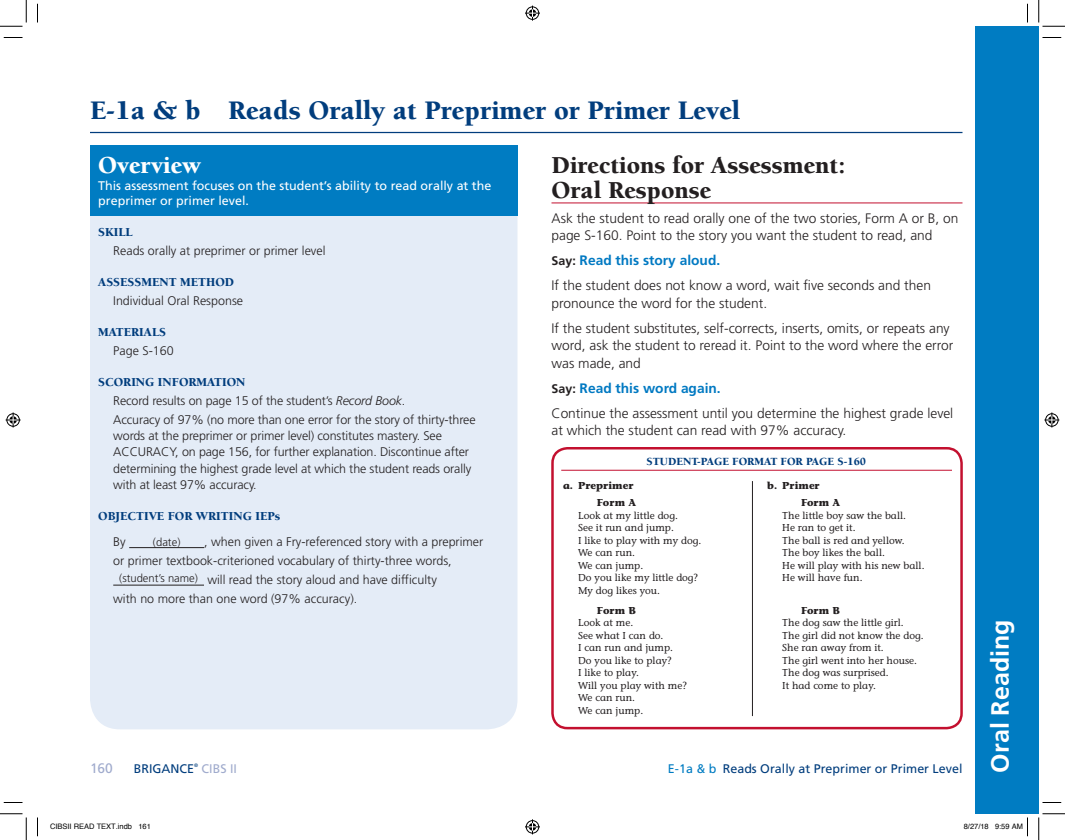
<style>
.page{position:relative;width:1065px;height:840px;background:#fff}
.page>*{position:absolute;margin:0;border:0;box-sizing:border-box;transform-origin:0 0}
.t1{font:900 27.5px "Berkeley Std";color:#013d7d}
.t2{font:900 25px/25px "Berkeley Std";color:#231f20}
.t3{font:700 25px "Frutiger LT Std";color:#fff}
.t4{font:900 25px "Berkeley Std";color:#fff}
.t5{font:300 13.75px/25px "Frutiger LT Std";color:#231f20}
.t6{font:13.75px "Frutiger LT Std";color:#a0abcd}
.t7{font:300 12.5px/16.2px "Frutiger LT Std";letter-spacing:-.01em;color:#231f20}
.t8{font:12.5px/15px "Frutiger LT Std";color:#fff}
.t9{font:900 12.5px "Berkeley Std";color:#013d7d}
.t10{font:12.5px "Frutiger LT Std";color:#013d7d}
.t11{font:12.5px "Frutiger LT Std";color:#a0abcd}
.t12{font:900 11.25px "Berkeley Std";color:#013d7d}
.t13{font:300 11.25px "Frutiger LT Std";color:#231f20}
.t14{font:500 10px/12.5px "Stone Informal Std";color:#231f20}
.t15{font:700 10px/17.5px "Stone Informal Std";color:#231f20;text-align:right}
.t16{font:7.5px "Helvetica";color:#000}
.t17{font:5px "Frutiger LT Std";color:#013d7d}
.s1{font-style:italic}
.s2{font-size:11.25px}
.s3{font-weight:700;font-size:12.5px}
.s4{font-weight:700;color:#0079c2}
.s5{color:#007cc2}
</style>
<div class="page">
<div style="left:975px;top:26px;width:64px;height:788px;background:#007cc2"></div>
<div style="left:90px;top:156px;width:428px;height:573px;background:#e4ecf7;border-radius:30px"></div>
<div style="left:90px;top:146px;width:428px;height:70px;background:#007cc2"></div>
<hr style="left:552px;top:203px;width:410px;height:1px;background:#c3102f">
<hr style="left:129px;top:547px;width:75px;height:1px;background:#231f20">
<hr style="left:113px;top:585px;width:91px;height:1px;background:#231f20">
<hr style="left:90px;top:132px;width:872px;height:1px;background:#013d7d">
<hr style="left:561px;top:470px;width:391px;height:1px;background:#c3102f">
<div style="left:551px;top:447px;width:412px;height:282px;border:2px solid #c3102f;border-radius:15px"></div>
<hr style="left:752px;top:481px;width:1px;height:235px;background:#231f20">
<svg style="left:4px;top:37px;width:18px;height:1px"></svg>
<svg style="left:1042px;top:37px;width:19px;height:1px"></svg>
<svg style="left:4px;top:802px;width:18px;height:1px"></svg>
<svg style="left:1042px;top:802px;width:19px;height:1px"></svg>
<svg style="left:37px;top:4px;width:1px;height:18px"></svg>
<svg style="left:37px;top:818px;width:1px;height:18px"></svg>
<svg style="left:1027px;top:4px;width:1px;height:18px"></svg>
<svg style="left:0;top:0;width:27px;height:27px"></svg>
<svg style="left:0;top:814px;width:27px;height:26px"></svg>
<svg style="left:1039px;top:0;width:26px;height:27px"></svg>
<svg style="left:1039px;top:814px;width:26px;height:26px"></svg>
<svg style="left:525px;top:6px;width:15px;height:15px"></svg>
<svg style="left:525px;top:819px;width:15px;height:15px"></svg>
<svg style="left:6px;top:412px;width:15px;height:16px"></svg>
<svg style="left:1044px;top:412px;width:15px;height:16px"></svg>
<svg style="left:1027px;top:818px;width:1px;height:18px"></svg>
<h1 class="t1" style="left:90px;top:96px;width:652px">E-1a &amp; b Reads Orally at Preprimer or Primer Level</h1>
<h2 class="t4" style="left:98px;top:152px;width:104px">Overview</h2>
<p class="t8" style="left:98px;top:178px;width:395px">This assessment focuses on the student’s ability to read orally at the preprimer or primer level.</p>
<p class="t9" style="left:98px;top:226px;width:36px">SKILL</p>
<p class="t7" style="left:113px;top:243px;width:214px">Reads orally at preprimer or primer level</p>
<p class="t9" style="left:98px;top:276px;width:137px">ASSESSMENT METHOD</p>
<p class="t7" style="left:113px;top:293px;width:131px">Individual Oral Response</p>
<p class="t9" style="left:98px;top:326px;width:69px">MATERIALS</p>
<p class="t7" style="left:113px;top:343px;width:62px">Page S-160</p>
<p class="t9" style="left:98px;top:376px;width:149px">SCORING INFORMATION</p>
<p class="t7" style="left:113px;top:392px;width:364px;line-height:18.8px">Record results on page 15 of the student’s <span class="s1">Record Book</span>.<br>Accuracy of 97% (no more than one error for the story of thirty-three</p>
<p class="t7" style="left:113px;top:428px;width:359px">words at the preprimer or primer level) constitutes mastery. See ACCURACY, on page 156, for further explanation. Discontinue after determining the highest grade level at which the student reads orally with at least 97% accuracy.</p>
<p class="t9" style="left:98px;top:510px;width:184px">OBJECTIVE FOR WRITING IEPs</p>
<p class="t7" style="left:113px;top:534px;width:14px">By</p>
<p class="t13" style="left:153px;top:536px;width:29px">(date)</p>
<p class="t7" style="left:204px;top:534px;width:281px">, when given a Fry-referenced story with a preprimer</p>
<p class="t7" style="left:113px;top:553px;width:340px">or primer textbook-criterioned vocabulary of thirty-three words,</p>
<p class="t7" style="left:119px;top:572px;width:319px"><span class="s2">(student’s name)</span> will read the story aloud and have difficulty</p>
<p class="t7" style="left:113px;top:590px;width:246px">with no more than one word (97% accuracy).</p>
<h2 class="t2" style="left:552px;top:153px;width:295px">Directions for Assessment:<br>Oral Response</h2>
<p class="t5" style="left:552px;top:209px;width:408px;line-height:17.5px">Ask the student to read orally one of the two stories, Form A or B, on page S-160. Point to the story you want the student to read, and</p>
<p class="t5" style="left:552px;top:248px;width:381px"><span class="s3">Say:</span> <span class="s4">Read this story aloud.<br></span>If the student does not know a word, wait five seconds and then</p>
<p class="t5" style="left:552px;top:291px;width:400px">pronounce the word for the student.<br>If the student substitutes, self-corrects, inserts, omits, or repeats any</p>
<p class="t5" style="left:552px;top:337px;width:403px;line-height:17.5px">word, ask the student to reread it. Point to the word where the error was made, and</p>
<p class="t5" style="left:552px;top:376px;width:403px"><span class="s3">Say:</span> <span class="s4">Read this word again.<br></span>Continue the assessment until you determine the highest grade level</p>
<p class="t5" style="left:552px;top:418px;width:296px">at which the student can read with 97% accuracy.</p>
<p class="t12" style="left:647px;top:455px;width:221px">STUDENT-PAGE FORMAT FOR PAGE S-160</p>
<p class="t15" style="left:563px;top:476px;width:74px">a. Preprimer<br>Form A</p>
<p class="t14" style="left:578px;top:509px;width:125px">Look at my little dog.<br>See it run and jump.<br>I like to play with my dog.<br>We can run.<br>We can jump.<br>Do you like my little dog?<br>My dog likes you.</p>
<p class="t15" style="left:597px;top:601px;width:41px">Form B</p>
<p class="t14" style="left:578px;top:616px;width:110px">Look at me.<br>See what I can do.<br>I can run and jump.<br>Do you like to play?<br>I like to play.<br>Will you play with me?<br>We can run.<br>We can jump.</p>
<p class="t15" style="left:801px;top:476px;width:41px;text-align:left;text-indent:-34px">b. Primer<br>Form A</p>
<p class="t14" style="left:782px;top:509px;width:144px">The little boy saw the ball.<br>He ran to get it.<br>The ball is red and yellow.<br>The boy likes the ball.<br>He will play with his new ball.<br>He will have fun.</p>
<p class="t15" style="left:801px;top:601px;width:41px">Form B</p>
<p class="t14" style="left:782px;top:616px;width:143px">The dog saw the little girl.<br>The girl did not know the dog.<br>She ran away from it.<br>The girl went into her house.<br>The dog was surprised.<br>It had come to play.</p>
<p class="t6" style="left:90px;top:760px;width:24px">160</p>
<p class="t11" style="left:202px;top:761px;width:37px">CIBS II</p>
<p class="t10" style="left:668px;top:761px;width:296px"><span class="s5">E-1a &amp; b</span> Reads Orally at Preprimer or Primer Level</p>
<p class="t10" style="left:134px;top:761px;width:62px">BRIGANCE</p>
<p class="t17" style="left:194px;top:763px;width:5px">®</p>
<h2 class="t3" style="left:985px;top:772px;width:154px;rotate:-90deg">Oral Reading</h2>
<p class="t16" style="left:50px;top:820px;width:102px">CIBSII READ TEXT.indb 161</p>
<p class="t16" style="left:964px;top:820px;width:61px">8/27/18 9:59 AM</p>
</div>
